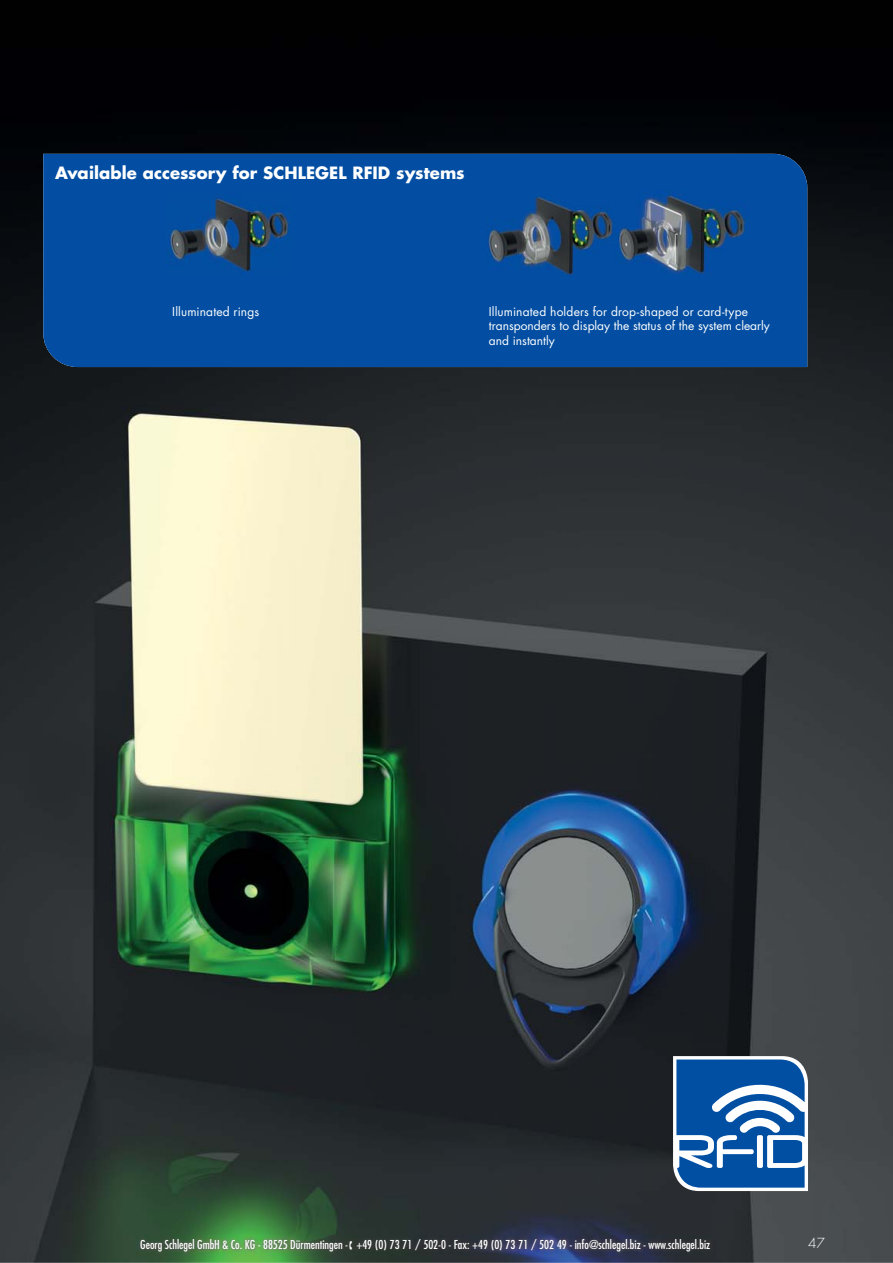
<style>
.page{position:relative;width:893px;height:1263px;background:#fff}
.page>*{position:absolute;margin:0;border:0;box-sizing:border-box;transform-origin:0 0}
.t1{font:700 16.5px "Futura Std";letter-spacing:.005em;color:#fff}
.t2{font:300 13.5px "Futura Std";color:#fff}
.t3{font:12px/14.4px "Futura Std";color:#fff}
.t4{font:condensed 12px "Futura Std";color:#fff}
</style>
<div class="page">
<img style="left:0;top:0;width:893px;height:1263px">
<div style="left:43px;top:154px;width:764px;height:213px;background:#034ea2"></div>
<img style="left:137px;top:1236px;width:576px;height:20px">
<img style="left:487px;top:195px;width:128px;height:82px">
<img style="left:613px;top:190px;width:135px;height:86px">
<img style="left:613px;top:195px;width:2px;height:81px">
<img style="left:167px;top:194px;width:126px;height:81px">
<svg style="left:673px;top:1056px;width:135px;height:135px"></svg>
<h1 class="t1" style="left:55px;top:166px;width:411px">Available accessory for SCHLEGEL RFID systems</h1>
<p class="t3" style="left:172px;top:305px;width:88px">Illuminated rings</p>
<p class="t3" style="left:489px;top:305px;width:283px">Illuminated holders for drop-shaped or card-type transponders to display the status of the system clearly and instantly</p>
<p class="t4" style="left:140px;top:1239px;width:571px">Georg Schlegel GmbH &amp; Co. KG - 88525 Dürmentingen -▪ +49 (0) 73 71 / 502-0 - Fax: +49 (0) 73 71 / 502 49 - info@schlegel.biz - www.schlegel.biz</p>
<p class="t2" style="left:808px;top:1237px;width:18px">47</p>
</div>
